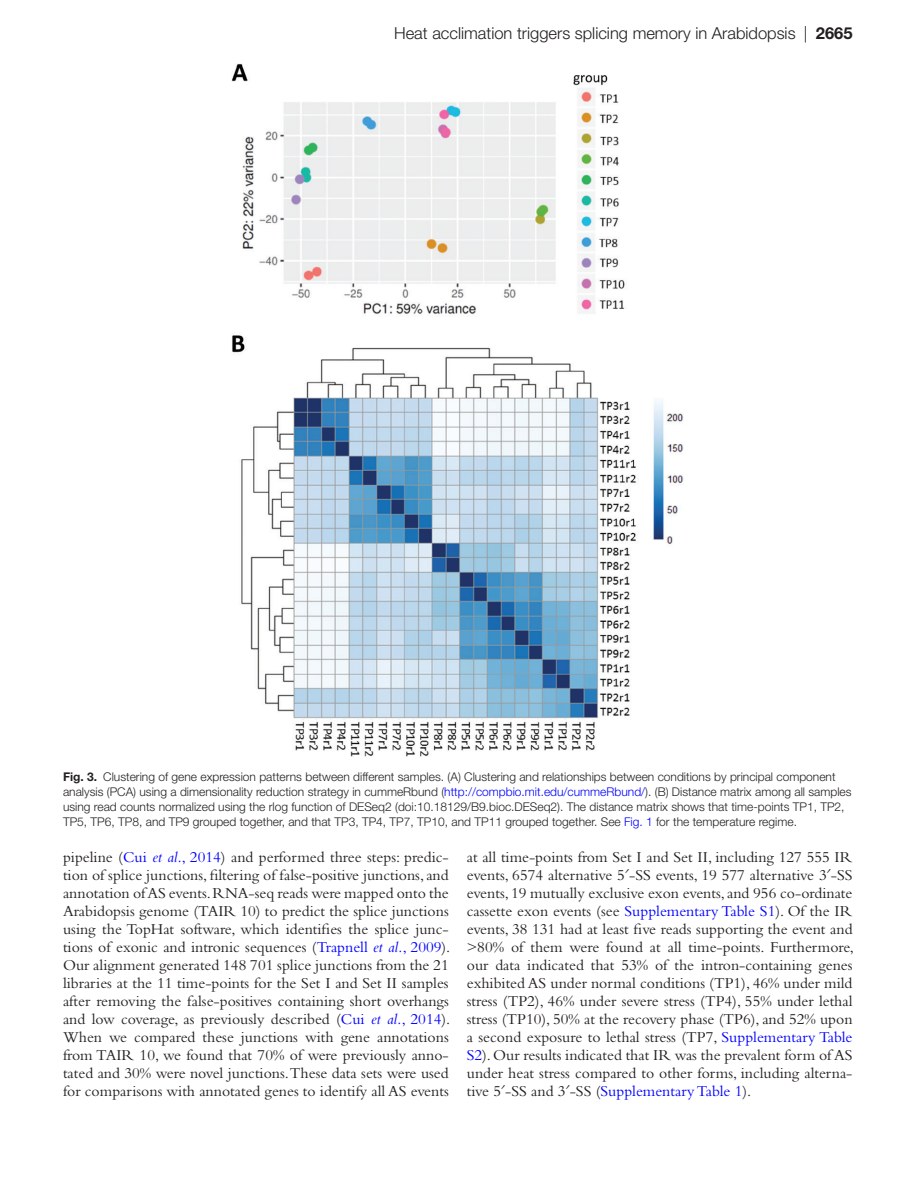
<style>
.page{position:relative;width:919px;height:1187px;background:#fff}
.page>*{position:absolute;margin:0;border:0;box-sizing:border-box;transform-origin:0 0}
.t1{font:300 16.5px "Helvetica Neue LT Std";color:#231f20}
.t2{font:15.75px/18px "Bembo Std";color:#231f20;text-align:justify}
.t3{font:300 12px/15px "Helvetica Neue LT Std";color:#231f20}
.s1{font-weight:700}
.s2{color:#00f}
.s3{font-style:italic;color:#00f}
.s4{font-family:"Gandhari Unicode"}
</style>
<div class="page">
<img style="left:232px;top:63px;width:451px;height:693px">
<p class="t1" style="left:394px;top:23px;width:460px">Heat acclimation triggers splicing memory in Arabidopsis | <span class="s1">2665</span></p>
<p class="t3" style="left:63px;top:768px;width:790px"><span class="s1">Fig. 3.</span> Clustering of gene expression patterns between different samples. (A) Clustering and relationships between conditions by principal component analysis (PCA) using a dimensionality reduction strategy in cummeRbund (<span class="s2">http://compbio.mit.edu/cummeRbund/</span>). (B) Distance matrix among all samples using read counts normalized using the rlog function of DESeq2 (doi:10.18129/B9.bioc.DESeq2). The distance matrix shows that time-points TP1, TP2, TP5, TP6, TP8, and TP9 grouped together, and that TP3, TP4, TP7, TP10, and TP11 grouped together. See <span class="s2">Fig. 1</span> for the temperature regime.</p>
<p class="t2" style="left:63px;top:847px;width:389px">pipeline (<span class="s2">Cui</span> <span class="s3">et al.</span><span class="s2">, 2014</span>) and performed three steps: predic&shy;tion of splice junctions, filtering of false-positive junctions, and annotation of AS events. RNA-seq reads were mapped onto the Arabidopsis genome (TAIR 10) to predict the splice junctions using the TopHat software, which identifies the splice junc&shy;tions of exonic and intronic sequences (<span class="s2">Trapnell</span> <span class="s3">et al.</span><span class="s2">, 2009</span>).<br>Our alignment generated 148 701 splice junctions from the 21 libraries at the 11 time-points for the Set I and Set II samples after removing the false-positives containing short overhangs and low coverage, as previously described (<span class="s2">Cui</span> <span class="s3">et al.</span><span class="s2">, 2014</span>).<br>When we compared these junctions with gene annotations from TAIR 10, we found that 70% of were previously anno&shy;tated and 30% were novel junctions.These data sets were used for comparisons with annotated genes to identify all AS events</p>
<p class="t2" style="left:466px;top:847px;width:389px">at all time-points from Set I and Set II, including 127 555 IR events, 6574 alternative 5<span class="s4">′</span>-SS events, 19 577 alternative 3<span class="s4">′</span>-SS events, 19 mutually exclusive exon events, and 956 co-ordinate cassette exon events (see <span class="s2">Supplementary Table S1</span>). Of the IR events, 38 131 had at least five reads supporting the event and &gt;80% of them were found at all time-points. Furthermore, our data indicated that 53% of the intron-containing genes exhibited AS under normal conditions (TP1), 46% under mild stress (TP2), 46% under severe stress (TP4), 55% under lethal stress (TP10), 50% at the recovery phase (TP6), and 52% upon a second exposure to lethal stress (TP7, <span class="s2">Supplementary Table S2</span>). Our results indicated that IR was the prevalent form of AS under heat stress compared to other forms, including alterna&shy;tive 5<span class="s4">′</span>-SS and 3<span class="s4">′</span>-SS (<span class="s2">Supplementary Table 1</span>).</p>
</div>
